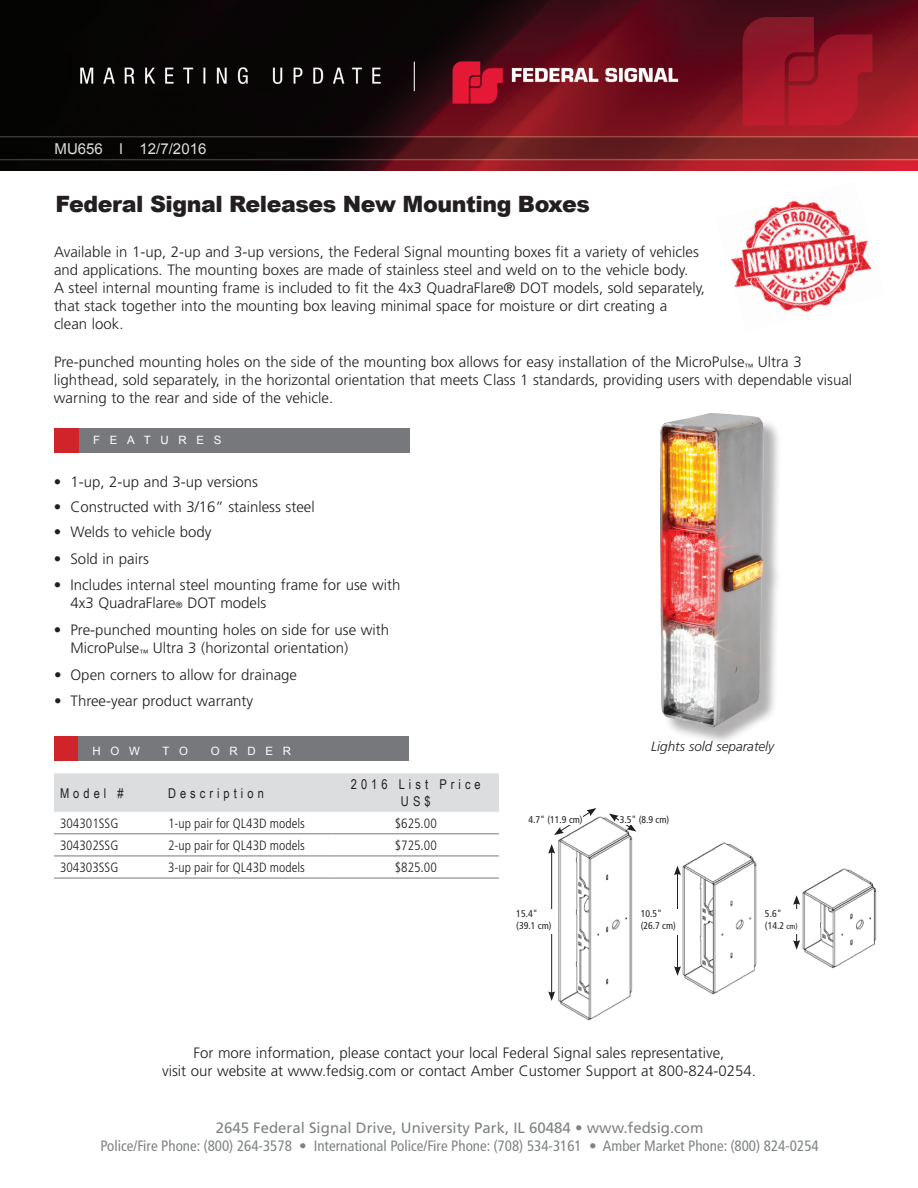
<style>
.page{position:relative;width:918px;height:1188px;background:#fff}
.page>*{position:absolute;margin:0;border:0;box-sizing:border-box;transform-origin:0 0}
.t1{font:900 22.5px "Arial";letter-spacing:-.02em;color:#231f20}
.t2{font:300 15px/18px "Frutiger";color:#231f20}
.t3{font:condensed 15px "Frutiger";color:#808384}
.t4{font:15px "Frutiger";color:#808384}
.t5{font:15px "Arial";color:#dcdddf}
.t6{font:300 condensed 13.5px "Frutiger";color:#231f20}
.t7{font:13.5px/16.2px "Arial Narrow";letter-spacing:.3em;color:#231f20;text-align:center}
.t8{font:italic 300 13.5px "Frutiger";color:#231f20}
.t9{font:11.55px "Arial";letter-spacing:.85em;color:#fff}
.t10{font:condensed 9.75px/11.7px "Frutiger";color:#231f20}
.s1{font-size:9px}
.s2{font-size:8.1px}
</style>
<div class="page">
<img style="left:0;top:0;width:918px;height:171px">
<div style="left:54px;top:428px;width:26px;height:25px;background:#d1232a"></div>
<div style="left:79px;top:428px;width:330px;height:25px;background:#76787b"></div>
<div style="left:54px;top:774px;width:445px;height:37px;background:#dcdddf"></div>
<hr style="left:54px;top:834px;width:108px;height:1px;background:#76787b">
<hr style="left:162px;top:834px;width:171px;height:1px;background:#76787b">
<hr style="left:333px;top:834px;width:166px;height:1px;background:#76787b">
<hr style="left:54px;top:856px;width:108px;height:1px;background:#76787b">
<hr style="left:162px;top:856px;width:171px;height:1px;background:#76787b">
<hr style="left:333px;top:856px;width:166px;height:1px;background:#76787b">
<hr style="left:54px;top:878px;width:108px;height:1px;background:#76787b">
<hr style="left:162px;top:878px;width:171px;height:1px;background:#76787b">
<hr style="left:333px;top:878px;width:166px;height:1px;background:#76787b">
<hr style="left:54px;top:773px;width:108px;height:1px;background:#e6e7e9">
<hr style="left:162px;top:773px;width:171px;height:1px;background:#e6e7e9">
<hr style="left:333px;top:773px;width:166px;height:1px;background:#e6e7e9">
<hr style="left:54px;top:811px;width:108px;height:1px;background:#e6e7e9">
<hr style="left:162px;top:811px;width:171px;height:1px;background:#e6e7e9">
<hr style="left:333px;top:811px;width:166px;height:1px;background:#e6e7e9">
<div style="left:54px;top:737px;width:26px;height:24px;background:#d1232a"></div>
<div style="left:79px;top:737px;width:330px;height:24px;background:#76787b"></div>
<img style="left:731px;top:200px;width:141px;height:112px">
<div style="left:662px;top:416px;width:121px;height:330px;background:#231f20;opacity:.35"></div>
<img style="left:660px;top:413px;width:104px;height:314px">
<img style="left:552px;top:808px;width:325px;height:213px">
<hr style="left:551px;top:851px;width:1px;height:143px;background:#231f20">
<svg style="left:548px;top:844px;width:7px;height:10px"></svg>
<svg style="left:548px;top:991px;width:7px;height:10px"></svg>
<hr style="left:677px;top:873px;width:1px;height:96px;background:#231f20">
<svg style="left:674px;top:866px;width:7px;height:9px"></svg>
<svg style="left:674px;top:966px;width:7px;height:10px"></svg>
<hr style="left:796px;top:902px;width:1px;height:41px;background:#231f20">
<svg style="left:793px;top:895px;width:7px;height:10px"></svg>
<svg style="left:793px;top:940px;width:7px;height:10px"></svg>
<div style="left:516px;top:909px;width:40px;height:25px;background:#fff"></div>
<div style="left:641px;top:910px;width:39px;height:25px;background:#fff"></div>
<svg style="left:554px;top:808px;width:42px;height:27px"></svg>
<div style="left:528px;top:815px;width:55px;height:10px;background:#fff"></div>
<svg style="left:609px;top:814px;width:27px;height:18px"></svg>
<div style="left:620px;top:815px;width:60px;height:10px;background:#fff"></div>
<div style="left:765px;top:909px;width:36px;height:25px;background:#fff"></div>
<p class="t5" style="left:55px;top:139px;width:153px">MU656 l 12/7/2016</p>
<h1 class="t1" style="left:55px;top:188px;width:536px">Federal Signal Releases New Mounting Boxes</h1>
<p class="t2" style="left:54px;top:243px;width:653px">Available in 1-up, 2-up and 3-up versions, the Federal Signal mounting boxes fit a variety of vehicles and applications. The mounting boxes are made of stainless steel and weld on to the vehicle body.<br>A steel internal mounting frame is included to fit the 4x3 QuadraFlare® DOT models, sold separately, that stack together into the mounting box leaving minimal space for moisture or dirt creating a<br>clean look.</p>
<p class="t2" style="left:54px;top:353px;width:800px">Pre-punched mounting holes on the side of the mounting box allows for easy installation of the MicroPulse<sub>™</sub> Ultra 3 lighthead, sold separately, in the horizontal orientation that meets Class 1 standards, providing users with dependable visual warning to the rear and side of the vehicle.</p>
<p class="t9" style="left:93px;top:433px;width:130px">FEATURES</p>
<p class="t2" style="left:54px;top:472px;width:206px">• 1-up, 2-up and 3-up versions</p>
<p class="t2" style="left:54px;top:498px;width:262px">• Constructed with 3/16” stainless steel</p>
<p class="t2" style="left:54px;top:523px;width:159px">• Welds to vehicle body</p>
<p class="t2" style="left:54px;top:549px;width:96px">• Sold in pairs</p>
<p class="t2" style="left:70px;top:576px;width:331px;text-indent:-16px">• Includes internal steel mounting frame for use with<br>4x3 QuadraFlare<span class="s1">®</span> DOT models</p>
<p class="t2" style="left:70px;top:621px;width:320px;text-indent:-16px">• Pre-punched mounting holes on side for use with<br>MicroPulse<sub>™</sub> Ultra 3 (horizontal orientation)</p>
<p class="t2" style="left:54px;top:665px;width:245px">• Open corners to allow for drainage</p>
<p class="t2" style="left:54px;top:692px;width:201px">• Three-year product warranty</p>
<p class="t9" style="left:93px;top:744px;width:49px">HOW</p>
<p class="t9" style="left:163px;top:744px;width:27px">T O</p>
<p class="t9" style="left:211px;top:744px;width:82px">ORDER</p>
<p class="t8" style="left:651px;top:739px;width:125px">Lights sold separately</p>
<p class="t7" style="left:60px;top:784px;width:65px">Model #</p>
<p class="t7" style="left:168px;top:784px;width:97px">Description</p>
<p class="t7" style="left:351px;top:776px;width:131px">2016 List Price<br>US$</p>
<p class="t6" style="left:60px;top:815px;width:60px">304301SSG</p>
<p class="t6" style="left:168px;top:815px;width:138px">1-up pair for QL43D models</p>
<p class="t6" style="left:395px;top:815px;width:44px">$625.00</p>
<p class="t6" style="left:60px;top:838px;width:60px">304302SSG</p>
<p class="t6" style="left:168px;top:838px;width:138px">2-up pair for QL43D models</p>
<p class="t6" style="left:395px;top:838px;width:44px">$725.00</p>
<p class="t6" style="left:60px;top:860px;width:60px">304303SSG</p>
<p class="t6" style="left:168px;top:860px;width:138px">3-up pair for QL43D models</p>
<p class="t6" style="left:395px;top:860px;width:44px">$825.00</p>
<p class="t10" style="left:528px;top:814px;width:56px">4.7" (11.9 cm)</p>
<p class="t10" style="left:620px;top:814px;width:51px">3.5" (8.9 cm)</p>
<p class="t10" style="left:516px;top:908px;width:37px">15.4" (39.1 cm)</p>
<p class="t10" style="left:641px;top:908px;width:37px">10.5" (26.7 cm)</p>
<p class="t10" style="left:765px;top:908px;width:34px">5.6" (14.2 <span class="s2">cm)</span></p>
<p class="t2" style="left:162px;top:1044px;width:595px;text-align:center">For more information, please contact your local Federal Signal sales representative,<br>visit our website at www.fedsig.com or contact Amber Customer Support at 800-824-0254.</p>
<p class="t4" style="left:216px;top:1118px;width:489px">2645 Federal Signal Drive, University Park, IL 60484 • www.fedsig.com</p>
<p class="t3" style="left:101px;top:1137px;width:720px">Police/Fire Phone: (800) 264-3578 • International Police/Fire Phone: (708) 534-3161 • Amber Market Phone: (800) 824-0254</p>
</div>
